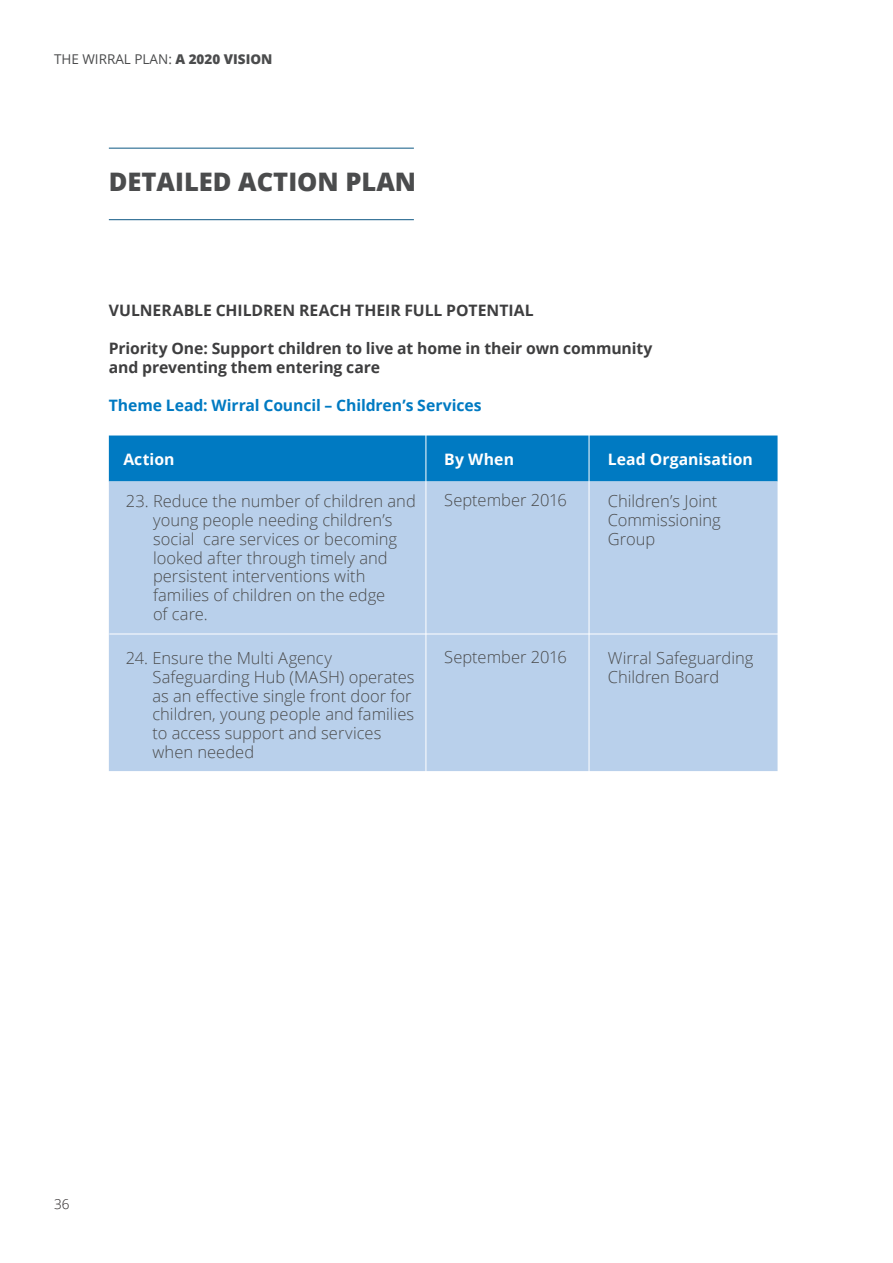
<style>
.page{position:relative;width:893px;height:1263px;background:#fff}
.page>*{position:absolute;margin:0;border:0;box-sizing:border-box;transform-origin:0 0}
.t1{font:800 25.5px "Open Sans";color:#4b4c4d}
.t2{font:300 16.5px/18.9px "Open Sans";color:#4b4c4d}
.t3{font:700 15.75px/18.9px "Open Sans";letter-spacing:-.005em;color:#3e3e3f}
.t4{font:700 15.75px "Open Sans";letter-spacing:-.005em;color:#007ac2}
.t5{font:700 15.75px "Open Sans";letter-spacing:.005em;color:#fff}
.t6{font:13.5px "Open Sans";color:#4b4c4d}
.t7{font:300 13.5px "Open Sans";color:#231f20}
.s1{font-weight:800}
</style>
<div class="page">
<div style="left:109px;top:435px;width:668px;height:46px;background:#007ac2"></div>
<div style="left:109px;top:481px;width:668px;height:290px;background:#b9d0eb"></div>
<hr style="left:109px;top:148px;width:305px;height:1px;background:#0d5884">
<hr style="left:109px;top:219px;width:305px;height:1px;background:#0f5884">
<hr style="left:109px;top:634px;width:680px;height:1px;background:#fff">
<hr style="left:589px;top:425px;width:1px;height:418px;background:#fff">
<hr style="left:426px;top:425px;width:1px;height:418px;background:#fff">
<p class="t6" style="left:54px;top:50px;width:220px">THE WIRRAL PLAN: <span class="s1">A 2020 VISION</span></p>
<h1 class="t1" style="left:109px;top:163px;width:309px">DETAILED ACTION PLAN</h1>
<p class="t3" style="left:109px;top:301px;width:426px">VU LNERABLE CHILDREN REACH THEIR FU LL POTENTIAL</p>
<p class="t3" style="left:109px;top:338px;width:545px">Priority One: Support children to live at home in their own community and preventing them entering care</p>
<p class="t4" style="left:109px;top:394px;width:374px">Theme Lead: Wirral Council – Children’s Services</p>
<p class="t5" style="left:123px;top:448px;width:53px">Action</p>
<p class="t5" style="left:444px;top:448px;width:71px">By When</p>
<p class="t5" style="left:608px;top:448px;width:147px">Lead Organisation</p>
<p class="t2" style="left:153px;top:491px;width:264px;text-indent:-27px">23. Reduce the number of children and young people needing children’s social care services or becoming looked after through timely and persistent interventions with families of children on the edge<br>of care.</p>
<p class="t2" style="left:444px;top:490px;width:124px">September 2016</p>
<p class="t2" style="left:608px;top:491px;width:114px">Children’s Joint<br>Commissioning<br>Group</p>
<p class="t2" style="left:152px;top:648px;width:264px;text-indent:-27px">24. Ensure the Multi Agency<br>Safeguarding Hub (MASH) operates as an effective single front door for children, young people and families to access support and services when needed</p>
<p class="t2" style="left:444px;top:647px;width:124px">September 2016</p>
<p class="t2" style="left:608px;top:648px;width:147px">Wirral Safeguarding<br>Children Board</p>
<p class="t7" style="left:54px;top:1194px;width:17px">36</p>
</div>
